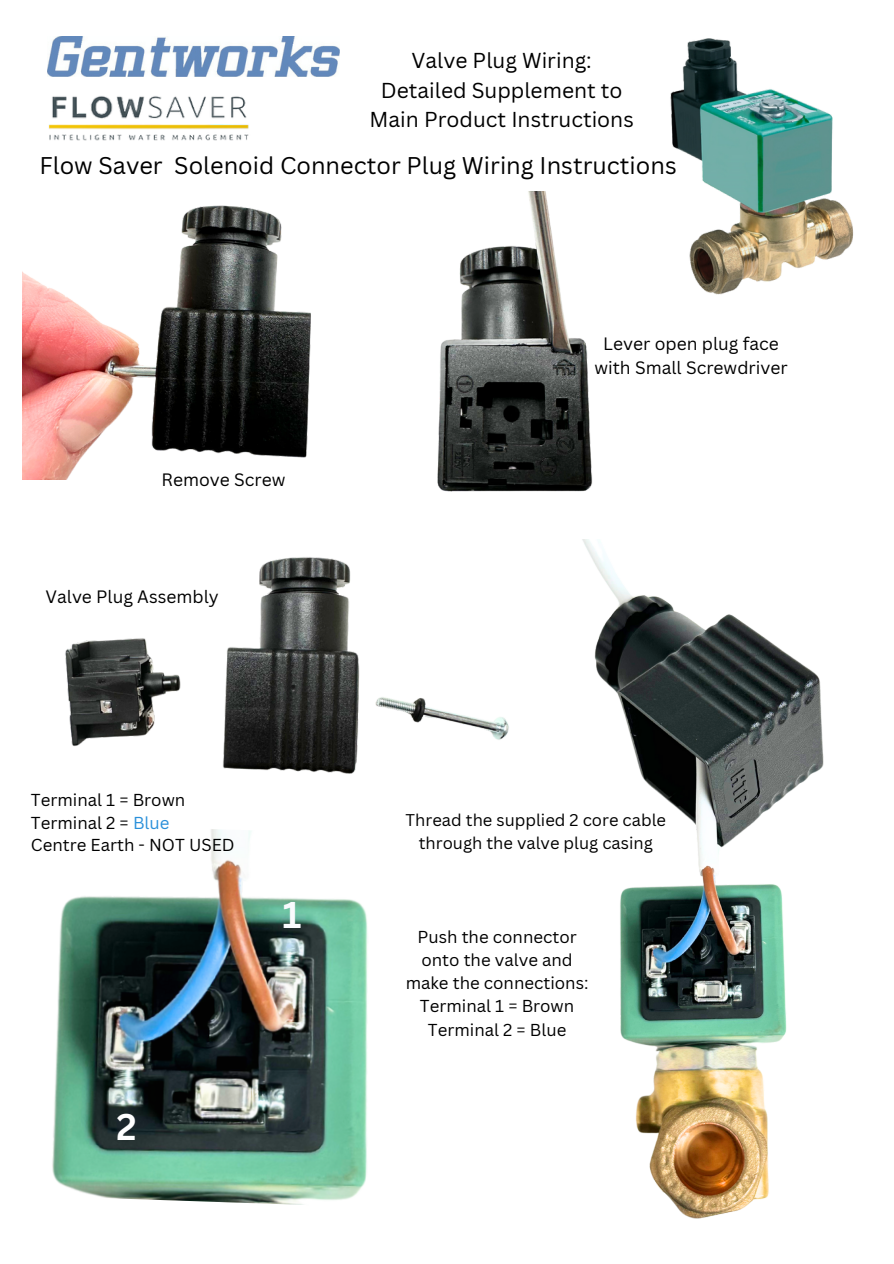
<style>
.page{position:relative;width:894px;height:1264px;background:#fff}
.page>*{position:absolute;margin:0;border:0;box-sizing:border-box;transform-origin:0 0}
.t1{font:700 36.15px "Canva Sans";color:#fff}
.t2{font:700 36.15px "Canva Sans";color:#f9fafd}
.t3{font:23.55px "Canva Sans";color:#000}
.t4{font:21px/29.2px "Canva Sans";color:#000;text-align:center}
.t5{font:17.4px/24.5px "Canva Sans";color:#000;text-align:center}
.t6{font:16.8px/23.1px "Canva Sans";color:#000;text-align:center}
.t7{font:16.5px/23.1px "Canva Sans";color:#000;text-align:center}
.s1{color:#2a90da}
</style>
<div class="page">
<img style="left:437px;top:192px;width:156px;height:300px">
<img style="left:23px;top:205px;width:288px;height:274px">
<img style="left:65px;top:557px;width:444px;height:217px">
<img style="left:583px;top:540px;width:241px;height:679px">
<img style="left:52px;top:829px;width:316px;height:376px">
<img style="left:48px;top:36px;width:291px;height:41px">
<img style="left:670px;top:38px;width:184px;height:257px">
<img style="left:49px;top:96px;width:200px;height:45px">
<p class="t4" style="left:369px;top:46px;width:266px">Valve Plug Wiring:<br>Detailed Supplement to<br>Main Product Instructions</p>
<p class="t3" style="left:39px;top:149px;width:638px">Flow Saver Solenoid Connector Plug Wiring Instructions</p>
<p class="t5" style="left:161px;top:466px;width:125px">Remove Screw</p>
<p class="t5" style="left:45px;top:583px;width:175px">Valve Plug Assembly</p>
<p class="t6" style="left:31px;top:788px;width:156px;line-height:22.5px;text-align:left">Terminal 1 = Brown<br>Terminal 2 = <span class="s1">Blue</span></p>
<p class="t6" style="left:31px;top:833px;width:205px">Centre Earth - NOT USED</p>
<p class="t2" style="left:282px;top:889px;width:21px">1</p>
<p class="t1" style="left:116px;top:1101px;width:22px">2</p>
<p class="t5" style="left:594px;top:330px;width:195px">Lever open plug face with Small Screwdriver</p>
<p class="t7" style="left:405px;top:808px;width:262px">Thread the supplied 2 core cable through the valve plug casing</p>
<p class="t6" style="left:405px;top:925px;width:184px">Push the connector onto the valve and make the connections:<br>Terminal 1 = Brown<br>Terminal 2 = Blue</p>
</div>
